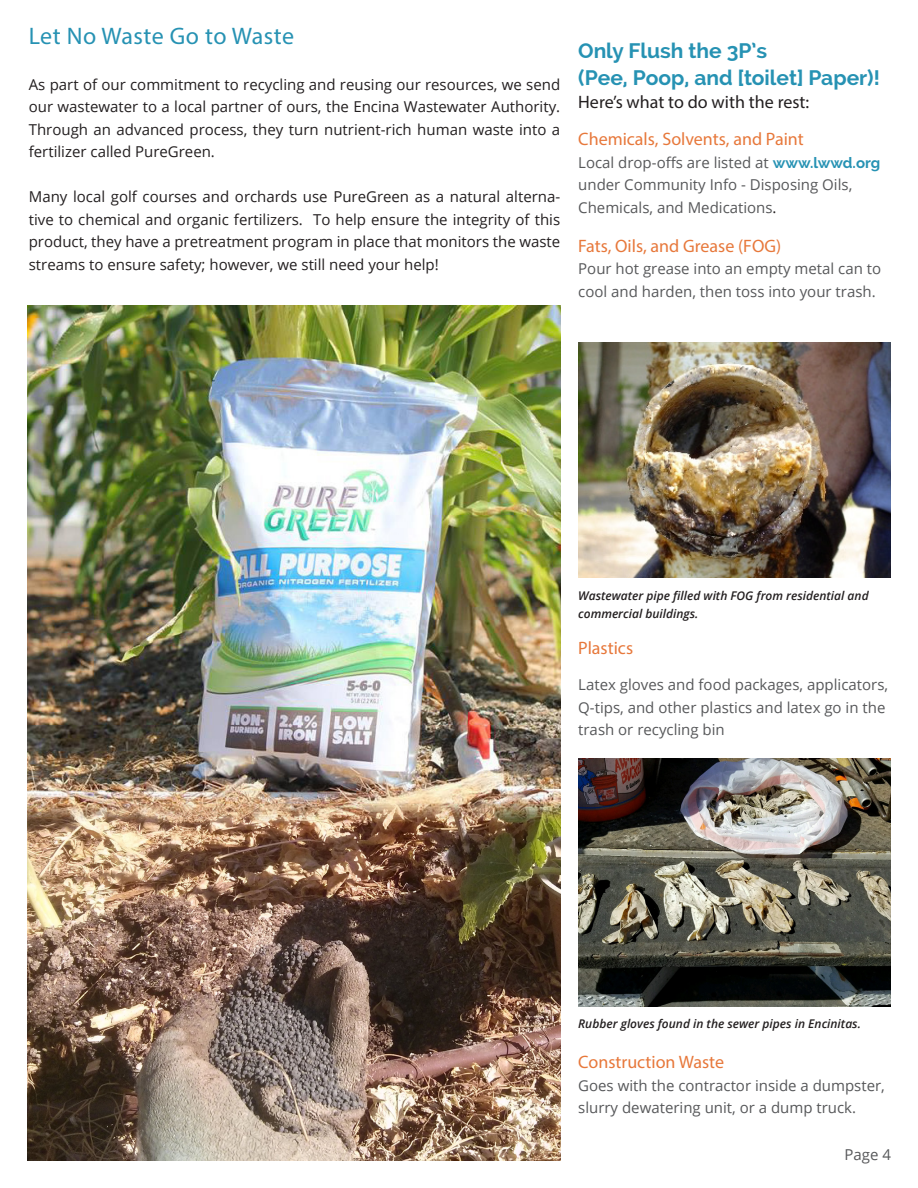
<style>
.page{position:relative;width:918px;height:1188px;background:#fff}
.page>*{position:absolute;margin:0;border:0;box-sizing:border-box;transform-origin:0 0}
.t1{font:24px "Myriad Pro";letter-spacing:.02em;color:#2692b3}
.t2{font:700 21px/27px "Raleway";color:#2692b3}
.t3{font:18px "Myriad Pro";color:#e7783b}
.t4{font:18px "Myriad Pro";color:#231f20}
.t5{font:15px/22.5px "Open Sans";color:#231f20;text-align:justify}
.t6{font:15px/22.5px "Open Sans";color:#57585a}
.t7{font:italic 600 12px/18px "Open Sans";color:#231f20}
.s1{font-family:"Raleway";font-weight:700;color:#2692b3}
.s2{color:#231f20}
</style>
<div class="page">
<img style="left:578px;top:758px;width:313px;height:249px">
<img style="left:578px;top:343px;width:313px;height:235px">
<img style="left:27px;top:305px;width:533px;height:499px">
<img style="left:27px;top:804px;width:533px;height:357px">
<p class="t1" style="left:29px;top:21px;width:267px">Let No Waste Go to Waste</p>
<p class="t5" style="left:29px;top:72px;width:533px">As part of our commitment to recycling and reusing our resources, we send our wastewater to a local partner of ours, the Encina Wastewater Authority.<br>Through an advanced process, they turn nutrient-rich human waste into a fertilizer called PureGreen.</p>
<p class="t5" style="left:29px;top:185px;width:533px">Many local golf courses and orchards use PureGreen as a natural alterna&shy;tive to chemical and organic fertilizers. To help ensure the integrity of this product, they have a pretreatment program in place that monitors the waste streams to ensure safety; however, we still need your help!</p>
<p class="t2" style="left:578px;top:37px;width:303px">Only Flush the 3P’s<br>(Pee, Poop, and [toilet] Paper)!</p>
<p class="t4" style="left:578px;top:91px;width:232px">Here’s what to do with the rest:</p>
<p class="t3" style="left:578px;top:128px;width:227px">Chemicals, Solvents, and Paint</p>
<p class="t6" style="left:578px;top:151px;width:304px">Local drop-offs are listed at <span class="s1">www.lwwd.org </span>under Community Info - Disposing Oils,<br>Chemicals, and Medications<span class="s2">.</span></p>
<p class="t3" style="left:578px;top:234px;width:204px">Fats, Oils, and Grease (FOG)</p>
<p class="t6" style="left:578px;top:257px;width:305px">Pour hot grease into an empty metal can to cool and harden, then toss into your trash.</p>
<p class="t7" style="left:578px;top:587px;width:292px">Wastewater pipe filled with FOG from residential and commercial buildings.</p>
<p class="t3" style="left:578px;top:637px;width:56px">Plastics</p>
<p class="t6" style="left:578px;top:673px;width:311px">Latex gloves and food packages, applicators,<br>Q-tips, and other plastics and latex go in the trash or recycling bin</p>
<p class="t7" style="left:578px;top:1014px;width:284px">Rubber gloves found in the sewer pipes in Encinitas.</p>
<p class="t3" style="left:578px;top:1051px;width:147px">Construction Waste</p>
<p class="t6" style="left:578px;top:1074px;width:308px">Goes with the contractor inside a dumpster, slurry dewatering unit, or a dump truck.</p>
<p class="t6" style="left:845px;top:1143px;width:48px">Page 4</p>
</div>
